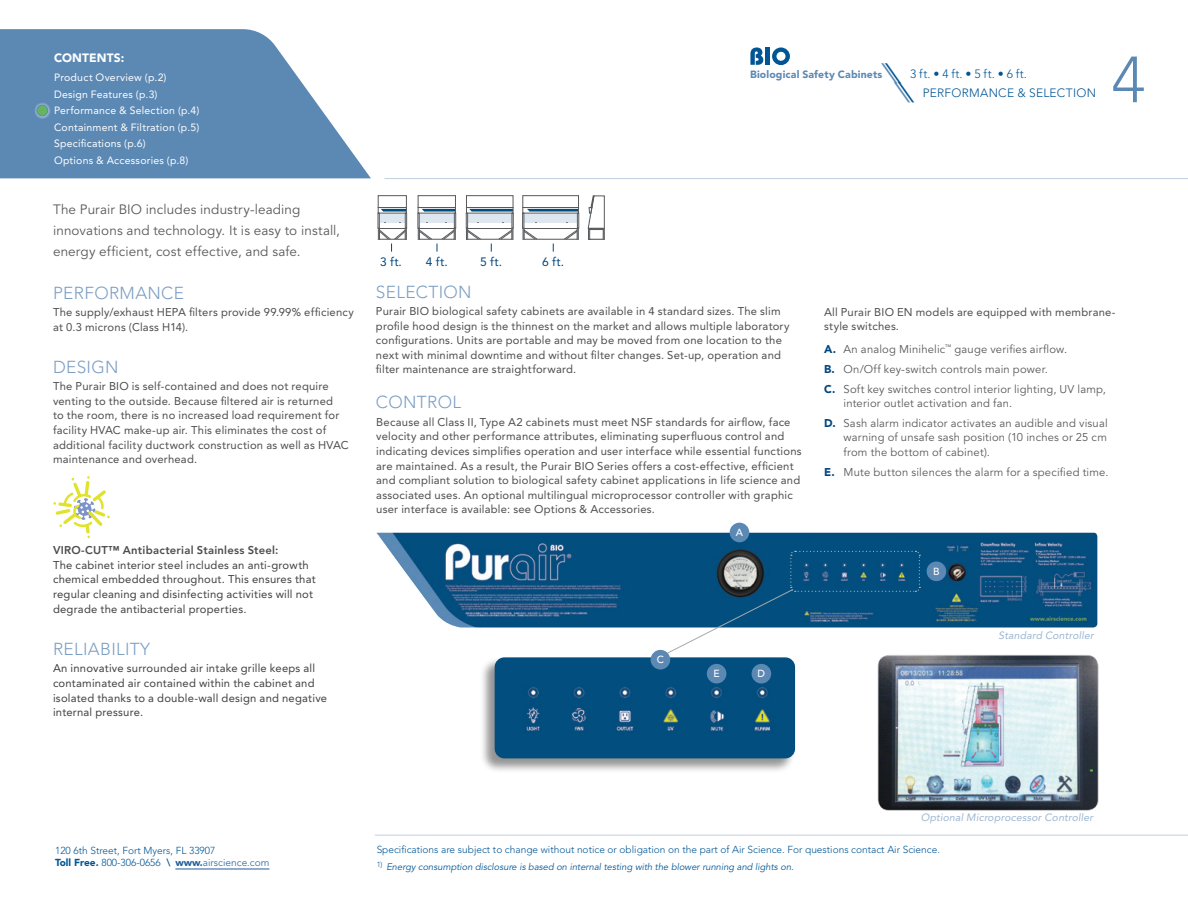
<style>
.page{position:relative;width:1188px;height:918px;background:#fff}
.page>*{position:absolute;margin:0;border:0;box-sizing:border-box;transform-origin:0 0}
.t1{font:300 64.5px "Avenir LT Std";color:#5b89b4}
.t2{font:300 17.25px "Avenir LT Std";letter-spacing:.02em;color:#7d9fc3}
.t3{font:13.5px/21px "Avenir LT Std";letter-spacing:.01em;color:#58595b}
.t4{font:12.15px "Avenir LT Std";letter-spacing:.04em;color:#00467f}
.t5{font:300 12px/19.4px "Avenir LT Std";letter-spacing:.025em;color:#005695}
.t6{font:900 12px "Avenir LT Std";letter-spacing:.01em;color:#fff}
.t7{font:11.25px/14.7px "Avenir LT Std";letter-spacing:.02em;color:#4d4d4f}
.t8{font:11.25px/14.5px "Avenir LT Std";letter-spacing:.02em;color:#414042}
.t9{font:11.25px/20.1px "Avenir LT Std";letter-spacing:.015em;color:#58595b}
.t10{font:800 11.25px "Avenir LT Std";letter-spacing:.02em;color:#4d4d4f}
.t11{font:10.5px/16.5px "Avenir LT Std";letter-spacing:.02em;color:#fff}
.t12{font:italic 10.5px "Avenir LT Std";letter-spacing:.015em;color:#9db6d1}
.t13{font:900 10.5px "Avenir LT Std";letter-spacing:.015em;color:#5b89b4}
.t14{font:300 10.2px/12px "Avenir LT Std";color:#005695}
.t15{font:500 10.2px "Avenir LT Std";color:#fff}
.t16{font:italic 9.3px "Avenir LT Std";color:#005695}
.s1{font-family:"ITC Avant Garde Std";font-weight:400;font-style:italic;font-size:24px;color:#5b89b4}
.s2{font-family:"ITC Avant Garde Std";font-weight:400;font-style:italic;font-size:24px}
.s3{font-weight:900;color:#00467f}
.s4{font-weight:900}
.s5{font-weight:800}
.s6{font-weight:900;color:#215e9e}
.s7{color:#215e9e}
</style>
<div class="page">
<hr style="left:384px;top:178px;width:804px;height:1px;background:#5b89b4">
<svg style="left:0;top:29px;width:371px;height:149px;background:#739abf"></svg>
<hr style="left:175px;top:869px;width:94px;height:1px;background:#215e9e">
<hr style="left:375px;top:835px;width:813px;height:1px;background:#5b89b4">
<svg style="left:750px;top:47px;width:13px;height:18px"></svg>
<hr style="left:766px;top:48px;width:4px;height:17px;background:#005695">
<svg style="left:772px;top:47px;width:18px;height:18px"></svg>
<div style="left:378px;top:196px;width:29px;height:12px;border:1px solid #58595b"></div>
<div style="left:378px;top:207px;width:29px;height:6px;border:1px solid #58595b"></div>
<div style="left:418px;top:207px;width:38px;height:6px;border:1px solid #58595b"></div>
<div style="left:466px;top:207px;width:47px;height:6px;border:1px solid #58595b"></div>
<div style="left:523px;top:207px;width:56px;height:6px;border:1px solid #58595b"></div>
<svg style="left:522px;top:209px;width:57px;height:43px"></svg>
<svg style="left:588px;top:196px;width:16px;height:44px"></svg>
<svg style="left:418px;top:209px;width:38px;height:43px"></svg>
<svg style="left:378px;top:209px;width:29px;height:43px"></svg>
<svg style="left:466px;top:209px;width:47px;height:43px"></svg>
<img style="left:376px;top:532px;width:721px;height:95px">
<div style="left:480px;top:657px;width:315px;height:117px;background:#000;opacity:.42"></div>
<img style="left:495px;top:657px;width:300px;height:101px">
<svg style="left:654px;top:550px;width:267px;height:110px"></svg>
<div style="left:730px;top:523px;width:19px;height:19px;background:#5b89b4;border-radius:50%"></div>
<div style="left:651px;top:650px;width:19px;height:20px;background:#5b89b4;border-radius:50%"></div>
<div style="left:752px;top:664px;width:19px;height:20px;background:#5b89b4;border-radius:50%"></div>
<div style="left:707px;top:664px;width:19px;height:20px;background:#5b89b4;border-radius:50%"></div>
<div style="left:927px;top:562px;width:19px;height:19px;background:#5b89b4;border-radius:50%"></div>
<svg style="left:34px;top:102px;width:16px;height:17px"></svg>
<div style="left:37px;top:105px;width:11px;height:11px;background:#65b460;border-radius:50%"></div>
<div style="left:37px;top:105px;width:11px;height:11px;border:1px solid #5b89b4;border-radius:50%"></div>
<img style="left:877px;top:654px;width:221px;height:156px">
<svg style="left:53px;top:476px;width:57px;height:62px"></svg>
<p class="t6" style="left:54px;top:51px;width:72px">CONTENTS:</p>
<p class="t11" style="left:54px;top:69px;width:147px">Product Overview (p.2)<br>Design Features (p.3)<br>Performance &amp; Selection (p.4)<br>Containment &amp; Filtration (p.5)<br>Specifications (p.6)<br>Options &amp; Accessories (p.8)</p>
<p class="t3" style="left:53px;top:200px;width:289px">The Purair BIO includes industry-leading innovations and technology. It is easy to install, energy efficient, cost effective, and safe.</p>
<h2 class="t2" style="left:53px;top:283px;width:132px">PERFORMANCE</h2>
<p class="t7" style="left:53px;top:305px;width:302px">The supply/exhaust HEPA filters provide 99.99% efficiency at 0.3 microns (Class H14).</p>
<h2 class="t2" style="left:53px;top:357px;width:67px">DESIGN</h2>
<p class="t7" style="left:53px;top:379px;width:297px">The Purair BIO is self-contained and does not require venting to the outside. Because filtered air is returned<br>to the room, there is no increased load requirement for facility HVAC make-up air. This eliminates the cost of additional facility ductwork construction as well as HVAC maintenance and overhead.</p>
<p class="t10" style="left:53px;top:544px;width:227px">VIRO-CUT™ Antibacterial Stainless Steel:</p>
<p class="t8" style="left:53px;top:558px;width:264px">The cabinet interior steel includes an anti-growth chemical embedded throughout. This ensures that regular cleaning and disinfecting activities will not degrade the antibacterial properties.</p>
<h2 class="t2" style="left:53px;top:639px;width:99px">RELIABILITY</h2>
<p class="t8" style="left:53px;top:661px;width:276px">An innovative surrounded air intake grille keeps all contaminated air contained within the cabinet and isolated thanks to a double-wall design and negative internal pressure.</p>
<p class="t4" style="left:380px;top:254px;width:23px">3 ft.</p>
<p class="t4" style="left:426px;top:254px;width:23px">4 ft.</p>
<p class="t4" style="left:542px;top:254px;width:23px">6 ft.</p>
<p class="t4" style="left:480px;top:254px;width:23px">5 ft.</p>
<p class="t13" style="left:750px;top:68px;width:134px">Biological Safety Cabinets</p>
<p class="t5" style="left:898px;top:64px;width:199px;text-indent:-13px"><span class="s1">\</span><span class="s2">\</span>3 ft. • 4 ft. • 5 ft. • 6 ft. <span class="s1">\</span><span class="s2">\</span>PERFORMANCE &amp; SELECTION</p>
<h1 class="t1" style="left:1112px;top:42px;width:35px">4</h1>
<h2 class="t2" style="left:376px;top:282px;width:97px">SELECTION</h2>
<p class="t7" style="left:376px;top:304px;width:415px">Purair BIO biological safety cabinets are available in 4 standard sizes. The slim profile hood design is the thinnest on the market and allows multiple laboratory configurations. Units are portable and may be moved from one location to the next with minimal downtime and without filter changes. Set-up, operation and filter maintenance are straightforward.</p>
<h2 class="t2" style="left:376px;top:392px;width:87px">CONTROL</h2>
<p class="t7" style="left:376px;top:415px;width:427px">Because all Class II, Type A2 cabinets must meet NSF standards for airflow, face velocity and other performance attributes, eliminating superfluous control and indicating devices simplifies operation and user interface while essential functions are maintained. As a result, the Purair BIO Series offers a cost-effective, efficient and compliant solution to biological safety cabinet applications in life science and associated uses. An optional multilingual microprocessor controller with graphic user interface is available: see Options &amp; Accessories.</p>
<p class="t15" style="left:657px;top:654px;width:9px">C</p>
<p class="t15" style="left:736px;top:526px;width:9px">A</p>
<p class="t15" style="left:713px;top:668px;width:8px">E</p>
<p class="t15" style="left:758px;top:668px;width:9px">D</p>
<p class="t7" style="left:824px;top:304px;width:293px">All Purair BIO EN models are equipped with membrane&shy;style switches.</p>
<p class="t9" style="left:824px;top:339px;width:284px"><span class="s3">A.</span> An analog Minihelic<sup>™</sup> gauge verifies airflow.<br><span class="s3">B.</span> On/Off key-switch controls main power.<br><span class="s3">C.</span> Soft key switches control interior lighting, UV lamp,</p>
<p class="t9" style="left:824px;top:393px;width:285px;text-indent:19px">interior outlet activation and fan.<br><span class="s3">D.</span> Sash alarm indicator activates an audible and visual</p>
<p class="t9" style="left:844px;top:431px;width:265px;line-height:14.2px">warning of unsafe sash position (10 inches or 25 cm from the bottom of cabinet).</p>
<p class="t9" style="left:824px;top:462px;width:286px"><span class="s3">E.</span> Mute button silences the alarm for a specified time.</p>
<p class="t15" style="left:933px;top:565px;width:8px">B</p>
<p class="t12" style="left:999px;top:629px;width:97px">Standard Controller</p>
<p class="t12" style="left:921px;top:811px;width:174px">Optional Microprocessor Controller</p>
<p class="t14" style="left:55px;top:845px;width:216px">120 6th Street, Fort Myers, FL 33907<br><span class="s4">Toll Free.</span> 800-306-0656 <span class="s5">\</span> <span class="s6">www.</span><span class="s7">airscience.com</span></p>
<p class="t14" style="left:377px;top:844px;width:565px">Specifications are subject to change without notice or obligation on the part of Air Science. For questions contact Air Science.</p>
<p class="t16" style="left:377px;top:861px;width:419px"><sup>1)</sup> Energy consumption disclosure is based on internal testing with the blower running and lights on.</p>
</div>
